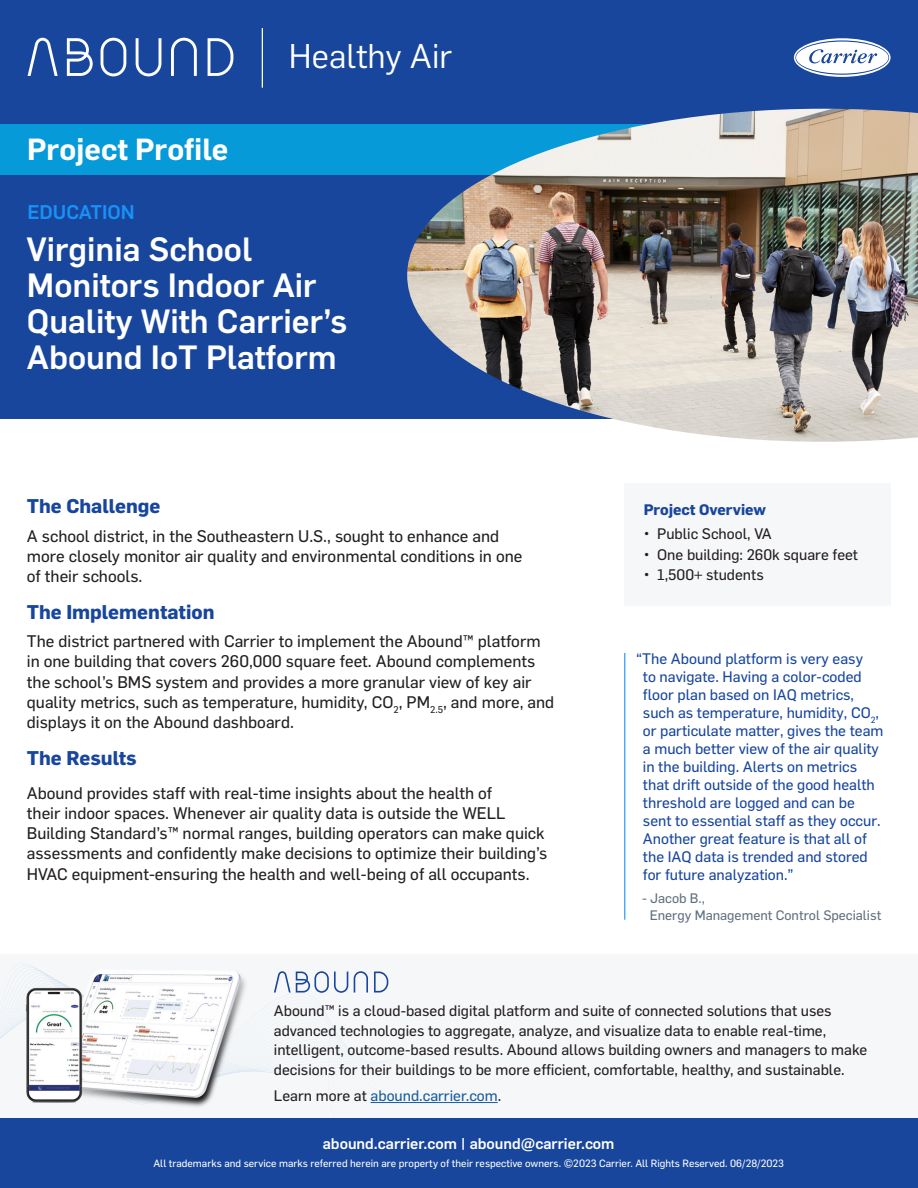
<style>
.page{position:relative;width:918px;height:1188px;background:#fff}
.page>*{position:absolute;margin:0;border:0;box-sizing:border-box;transform-origin:0 0}
.t1{font:33.6px "Flama";color:#fff}
.t2{font:500 33px/36px "Flama";color:#fff}
.t3{font:600 30px "Flama";color:#fff}
.t4{font:700 19.5px "Flama";color:#18469d}
.t5{font:500 19.5px "Flama";color:#1891f6}
.t6{font:16.5px/20.2px "Flama Basic";color:#231f20}
.t7{font:500 15.15px "Flama";color:#fff}
.t8{font:15px/18px "Flama Basic";color:#18469d}
.t9{font:15px/19.5px "Flama Basic";color:#231f20}
.t10{font:15px "Flama Basic";color:#175d9e}
.t11{font:700 15px "Flama";color:#18469d}
.t12{font:13.5px "Flama Basic";color:#617080}
.t13{font:10.35px "Flama Basic";color:#fff}
.s1{color:#231f20}
</style>
<div class="page">
<div style="left:0;top:137px;width:918px;height:282px;background:#18469d"></div>
<div style="left:0;top:124px;width:918px;height:51px;background:#069ad9"></div>
<div style="left:0;top:954px;width:918px;height:173px;background:#f6f7f9"></div>
<div style="left:624px;top:483px;width:267px;height:123px;background:#f6f7f9"></div>
<div style="left:0;top:0;width:918px;height:124px;background:#18469d"></div>
<hr style="left:624px;top:653px;width:1px;height:267px;background:#1891f6">
<img style="left:407px;top:109px;width:511px;height:333px">
<svg style="left:0;top:971px;width:389px;height:105px"></svg>
<hr style="left:371px;top:1102px;width:127px;height:1px;background:#175d9e">
<img style="left:54px;top:970px;width:194px;height:137px">
<img style="left:20px;top:981px;width:67px;height:126px">
<div style="left:0;top:1118px;width:918px;height:70px;background:#18469d"></div>
<svg style="left:101px;top:38px;width:25px;height:38px"></svg>
<svg style="left:136px;top:38px;width:25px;height:38px"></svg>
<svg style="left:171px;top:38px;width:26px;height:38px"></svg>
<svg style="left:28px;top:38px;width:30px;height:38px"></svg>
<svg style="left:208px;top:38px;width:25px;height:38px"></svg>
<svg style="left:67px;top:38px;width:26px;height:38px"></svg>
<hr style="left:262px;top:28px;width:1px;height:60px;background:#fff">
<svg style="left:794px;top:38px;width:97px;height:39px"></svg>
<svg style="left:795px;top:40px;width:94px;height:35px"></svg>
<p class="t3" style="left:27px;top:128px;width:203px">Project Profile</p>
<p class="t5" style="left:27px;top:198px;width:109px">EDUCATION</p>
<h1 class="t1" style="left:289px;top:33px;width:165px">Healthy Air</h1>
<p class="t2" style="left:27px;top:229px;width:322px">Virginia School<br>Monitors Indoor Air<br>Quality With Carrier’s<br>Abound IoT Platform</p>
<p class="t4" style="left:27px;top:492px;width:135px">The Challenge</p>
<p class="t6" style="left:27px;top:525px;width:497px">A school district, in the Southeastern U.S., sought to enhance and more closely monitor air quality and environmental conditions in one of their schools.</p>
<p class="t4" style="left:27px;top:598px;width:189px">The Implementation</p>
<p class="t6" style="left:27px;top:630px;width:529px">The district partnered with Carrier to implement the Abound™ platform in one building that covers 260,000 square feet. Abound complements the school’s BMS system and provides a more granular view of key air quality metrics, such as temperature, humidity, CO<sub>2</sub>, PM<sub>2.5</sub>, and more, and displays it on the Abound dashboard.</p>
<p class="t4" style="left:27px;top:744px;width:111px">The Results</p>
<p class="t6" style="left:27px;top:782px;width:522px">Abound provides staff with real-time insights about the health of<br>their indoor spaces. Whenever air quality data is outside the WELL Building Standard’s™ normal ranges, building operators can make quick assessments and confidently make decisions to optimize their building’s HVAC equipment-ensuring the health and well-being of all occupants.</p>
<p class="t11" style="left:644px;top:498px;width:124px">Project Overview</p>
<p class="t9" style="left:644px;top:523px;width:130px">• Public School, VA</p>
<p class="t9" style="left:644px;top:544px;width:216px">• One building: 260k square feet</p>
<p class="t9" style="left:644px;top:564px;width:122px">• 1,500+ students</p>
<p class="t8" style="left:636px;top:648px;width:228px">“The Abound platform is very easy</p>
<p class="t8" style="left:643px;top:666px;width:242px">to navigate. Having a color-coded floor plan based on IAQ metrics, such as temperature, humidity, CO<sub>2</sub>, or particulate matter, gives the team a much better view of the air quality in the building. Alerts on metrics that drift outside of the good health threshold are logged and can be sent to essential staff as they occur.<br>Another great feature is that all of the IAQ data is trended and stored for future analyzation.”</p>
<p class="t12" style="left:642px;top:889px;width:64px">- Jacob B.,</p>
<p class="t12" style="left:650px;top:905px;width:233px">Energy Management Control Specialist</p>
<p class="t9" style="left:274px;top:1000px;width:595px">Abound™ is a cloud-based digital platform and suite of connected solutions that uses advanced technologies to aggregate, analyze, and visualize data to enable real-time, intelligent, outcome-based results. Abound allows building owners and managers to make decisions for their buildings to be more efficient, comfortable, healthy, and sustainable.</p>
<p class="t10" style="left:274px;top:1085px;width:229px"><span class="s1">Learn more at</span> abound.carrier.com<span class="s1">.</span></p>
<p class="t7" style="left:323px;top:1133px;width:293px">abound.carrier.com | abound@carrier.com</p>
<p class="t13" style="left:153px;top:1156px;width:632px">All trademarks and service marks referred herein are property of their respective owners. ©2023 Carrier. All Rights Reserved. 06/28/2023</p>
</div>
